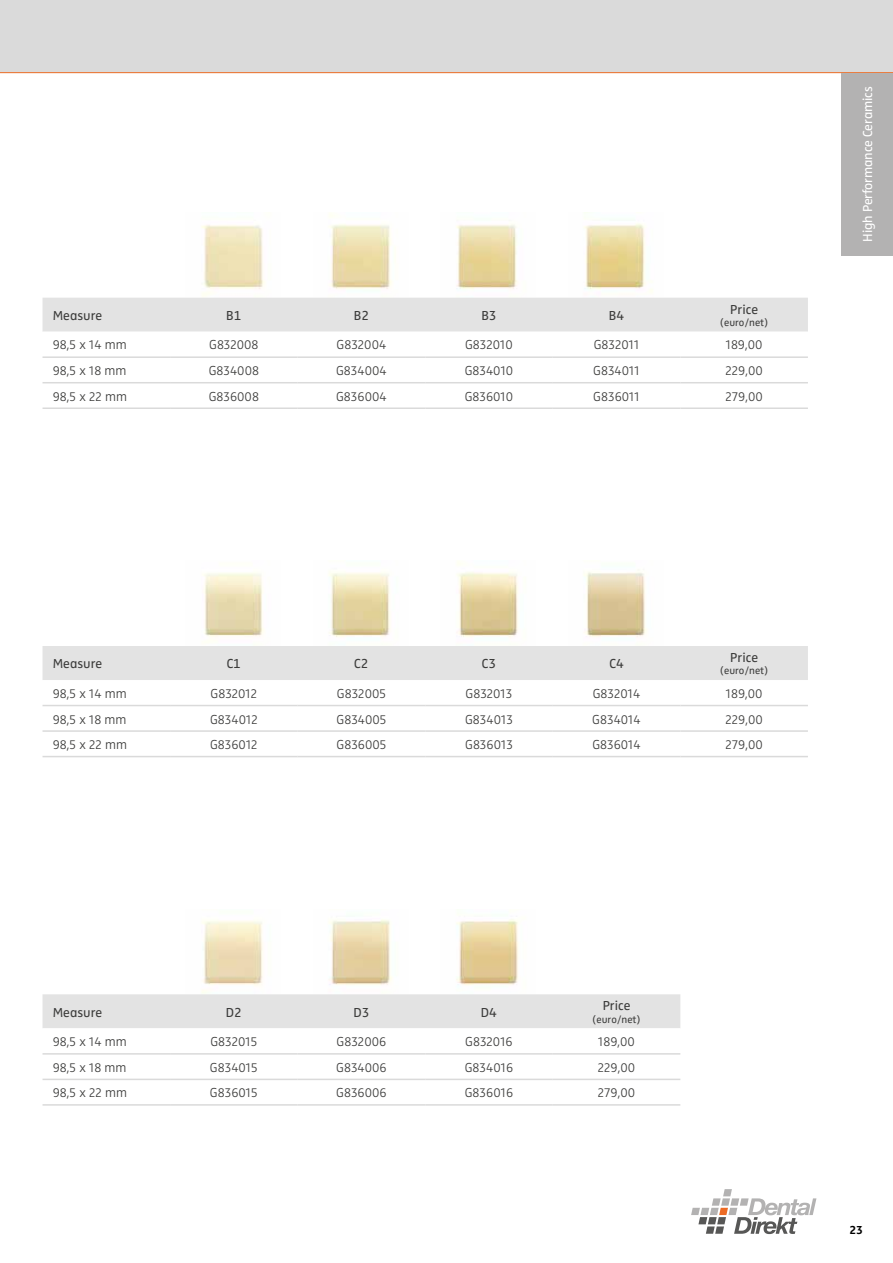
<style>
.page{position:relative;width:893px;height:1263px;background:#fff}
.page>*{position:absolute;margin:0;border:0;box-sizing:border-box;transform-origin:0 0}
.t1{font:13.5px "Zwo Light LF Plain Alt";color:#3c3c3b}
.t2{font:13.5px "Zwo Regular Plain Alt";color:#3c3c3b}
.t3{font:13.5px "Zwo Regular Plain Alt";letter-spacing:-.01em;color:#fff}
.t4{font:12px "Zwo Bold Plain Alt";color:#000}
.t5{font:10.5px "Zwo Regular Plain Alt";color:#3c3c3b}
</style>
<div class="page">
<svg style="left:691px;top:1189px;width:125px;height:45px"></svg>
<div style="left:0;top:0;width:893px;height:72px;background:#dadada"></div>
<hr style="left:0;top:72px;width:893px;height:1px;background:#ed6c25">
<img style="left:200px;top:225px;width:72px;height:73px">
<img style="left:327px;top:214px;width:72px;height:84px">
<img style="left:455px;top:224px;width:72px;height:74px">
<img style="left:582px;top:223px;width:72px;height:75px">
<div style="left:43px;top:298px;width:765px;height:34px;background:#e3e3e3"></div>
<svg style="left:43px;top:383px;width:765px;height:1px"></svg>
<hr style="left:680px;top:356px;width:128px;height:2px;background:#dadada">
<hr style="left:680px;top:382px;width:128px;height:1px;background:#dadada">
<hr style="left:680px;top:407px;width:128px;height:2px;background:#dadada">
<hr style="left:43px;top:356px;width:127px;height:2px;background:#dadada">
<hr style="left:170px;top:356px;width:128px;height:2px;background:#dadada">
<hr style="left:298px;top:356px;width:127px;height:2px;background:#dadada">
<hr style="left:425px;top:356px;width:128px;height:2px;background:#dadada">
<hr style="left:553px;top:356px;width:127px;height:2px;background:#dadada">
<hr style="left:43px;top:382px;width:127px;height:1px;background:#dadada">
<hr style="left:170px;top:382px;width:128px;height:1px;background:#dadada">
<hr style="left:298px;top:382px;width:127px;height:1px;background:#dadada">
<hr style="left:425px;top:382px;width:128px;height:1px;background:#dadada">
<hr style="left:553px;top:382px;width:127px;height:1px;background:#dadada">
<hr style="left:43px;top:407px;width:127px;height:2px;background:#dadada">
<hr style="left:170px;top:407px;width:128px;height:2px;background:#dadada">
<hr style="left:298px;top:407px;width:127px;height:2px;background:#dadada">
<hr style="left:425px;top:407px;width:128px;height:2px;background:#dadada">
<hr style="left:553px;top:407px;width:127px;height:2px;background:#dadada">
<img style="left:203px;top:572px;width:61px;height:65px">
<img style="left:329px;top:572px;width:61px;height:65px">
<img style="left:457px;top:562px;width:61px;height:75px">
<img style="left:584px;top:572px;width:63px;height:65px">
<div style="left:43px;top:646px;width:765px;height:34px;background:#e3e3e3"></div>
<svg style="left:43px;top:706px;width:765px;height:1px"></svg>
<hr style="left:680px;top:705px;width:128px;height:1px;background:#dadada">
<hr style="left:680px;top:730px;width:128px;height:2px;background:#dadada">
<hr style="left:680px;top:756px;width:128px;height:1px;background:#dadada">
<hr style="left:43px;top:705px;width:127px;height:1px;background:#dadada">
<hr style="left:170px;top:705px;width:128px;height:1px;background:#dadada">
<hr style="left:298px;top:705px;width:127px;height:1px;background:#dadada">
<hr style="left:425px;top:705px;width:128px;height:1px;background:#dadada">
<hr style="left:553px;top:705px;width:127px;height:1px;background:#dadada">
<hr style="left:43px;top:730px;width:127px;height:2px;background:#dadada">
<hr style="left:170px;top:730px;width:128px;height:2px;background:#dadada">
<hr style="left:298px;top:730px;width:127px;height:2px;background:#dadada">
<hr style="left:425px;top:730px;width:128px;height:2px;background:#dadada">
<hr style="left:553px;top:730px;width:127px;height:2px;background:#dadada">
<hr style="left:43px;top:756px;width:127px;height:1px;background:#dadada">
<hr style="left:170px;top:756px;width:128px;height:1px;background:#dadada">
<hr style="left:298px;top:756px;width:127px;height:1px;background:#dadada">
<hr style="left:425px;top:756px;width:128px;height:1px;background:#dadada">
<hr style="left:553px;top:756px;width:127px;height:1px;background:#dadada">
<img style="left:202px;top:920px;width:61px;height:74px">
<img style="left:329px;top:919px;width:63px;height:66px">
<img style="left:456px;top:919px;width:63px;height:67px">
<div style="left:43px;top:994px;width:637px;height:34px;background:#e3e3e3"></div>
<svg style="left:43px;top:1054px;width:637px;height:25px"></svg>
<hr style="left:553px;top:1053px;width:127px;height:1px;background:#dadada">
<hr style="left:553px;top:1079px;width:127px;height:1px;background:#dadada">
<hr style="left:553px;top:1104px;width:127px;height:2px;background:#dadada">
<hr style="left:43px;top:1053px;width:127px;height:1px;background:#dadada">
<hr style="left:170px;top:1053px;width:128px;height:1px;background:#dadada">
<hr style="left:298px;top:1053px;width:127px;height:1px;background:#dadada">
<hr style="left:425px;top:1053px;width:128px;height:1px;background:#dadada">
<hr style="left:43px;top:1079px;width:127px;height:1px;background:#dadada">
<hr style="left:170px;top:1079px;width:128px;height:1px;background:#dadada">
<hr style="left:298px;top:1079px;width:127px;height:1px;background:#dadada">
<hr style="left:425px;top:1079px;width:128px;height:1px;background:#dadada">
<hr style="left:43px;top:1104px;width:127px;height:2px;background:#dadada">
<hr style="left:170px;top:1104px;width:128px;height:2px;background:#dadada">
<hr style="left:298px;top:1104px;width:127px;height:2px;background:#dadada">
<hr style="left:425px;top:1104px;width:128px;height:2px;background:#dadada">
<div style="left:842px;top:73px;width:51px;height:182px;background:#b3b2b2"></div>
<p class="t2" style="left:53px;top:308px;width:51px">Measure</p>
<p class="t2" style="left:226px;top:308px;width:17px">B1</p>
<p class="t2" style="left:354px;top:308px;width:17px">B2</p>
<p class="t2" style="left:481px;top:308px;width:17px">B3</p>
<p class="t2" style="left:609px;top:308px;width:17px">B4</p>
<p class="t2" style="left:730px;top:301px;width:29px">Price</p>
<p class="t5" style="left:720px;top:317px;width:50px">(euro/net)</p>
<p class="t1" style="left:53px;top:337px;width:76px">98,5 x 14 mm</p>
<p class="t1" style="left:209px;top:337px;width:51px">G832008</p>
<p class="t1" style="left:337px;top:337px;width:51px">G832004</p>
<p class="t1" style="left:465px;top:337px;width:49px">G832010</p>
<p class="t1" style="left:594px;top:337px;width:47px">G832011</p>
<p class="t1" style="left:726px;top:337px;width:38px">189,00</p>
<p class="t1" style="left:53px;top:363px;width:75px">98,5 x 18 mm</p>
<p class="t1" style="left:209px;top:363px;width:52px">G834008</p>
<p class="t1" style="left:336px;top:363px;width:52px">G834004</p>
<p class="t1" style="left:465px;top:363px;width:50px">G834010</p>
<p class="t1" style="left:593px;top:363px;width:48px">G834011</p>
<p class="t1" style="left:725px;top:363px;width:39px">229,00</p>
<p class="t1" style="left:53px;top:388px;width:76px">98,5 x 22 mm</p>
<p class="t1" style="left:209px;top:388px;width:52px">G836008</p>
<p class="t1" style="left:336px;top:388px;width:52px">G836004</p>
<p class="t1" style="left:465px;top:388px;width:50px">G836010</p>
<p class="t1" style="left:593px;top:388px;width:48px">G836011</p>
<p class="t1" style="left:725px;top:388px;width:39px">279,00</p>
<p class="t3" style="left:860px;top:242px;width:156px;rotate:-90deg">High Performance Ceramics</p>
<p class="t2" style="left:53px;top:656px;width:51px">Measure</p>
<p class="t2" style="left:227px;top:656px;width:16px">C1</p>
<p class="t2" style="left:354px;top:656px;width:16px">C2</p>
<p class="t2" style="left:482px;top:656px;width:16px">C3</p>
<p class="t2" style="left:609px;top:656px;width:16px">C4</p>
<p class="t2" style="left:730px;top:649px;width:29px">Price</p>
<p class="t5" style="left:720px;top:665px;width:50px">(euro/net)</p>
<p class="t1" style="left:53px;top:685px;width:76px">98,5 x 14 mm</p>
<p class="t1" style="left:210px;top:685px;width:48px">G832012</p>
<p class="t1" style="left:337px;top:685px;width:51px">G832005</p>
<p class="t1" style="left:466px;top:685px;width:48px">G832013</p>
<p class="t1" style="left:593px;top:685px;width:49px">G832014</p>
<p class="t1" style="left:726px;top:685px;width:38px">189,00</p>
<p class="t1" style="left:53px;top:711px;width:75px">98,5 x 18 mm</p>
<p class="t1" style="left:210px;top:711px;width:49px">G834012</p>
<p class="t1" style="left:336px;top:711px;width:51px">G834005</p>
<p class="t1" style="left:465px;top:711px;width:49px">G834013</p>
<p class="t1" style="left:592px;top:711px;width:50px">G834014</p>
<p class="t1" style="left:725px;top:711px;width:39px">229,00</p>
<p class="t1" style="left:53px;top:737px;width:76px">98,5 x 22 mm</p>
<p class="t1" style="left:210px;top:737px;width:49px">G836012</p>
<p class="t1" style="left:337px;top:737px;width:51px">G836005</p>
<p class="t1" style="left:465px;top:737px;width:49px">G836013</p>
<p class="t1" style="left:592px;top:737px;width:50px">G836014</p>
<p class="t1" style="left:725px;top:737px;width:39px">279,00</p>
<p class="t2" style="left:53px;top:1004px;width:51px">Measure</p>
<p class="t2" style="left:226px;top:1004px;width:18px">D2</p>
<p class="t2" style="left:353px;top:1004px;width:18px">D3</p>
<p class="t2" style="left:481px;top:1004px;width:18px">D4</p>
<p class="t2" style="left:603px;top:998px;width:29px">Price</p>
<p class="t5" style="left:592px;top:1013px;width:50px">(euro/net)</p>
<p class="t1" style="left:53px;top:1034px;width:76px">98,5 x 14 mm</p>
<p class="t1" style="left:210px;top:1034px;width:48px">G832015</p>
<p class="t1" style="left:337px;top:1034px;width:51px">G832006</p>
<p class="t1" style="left:465px;top:1034px;width:49px">G832016</p>
<p class="t1" style="left:598px;top:1034px;width:38px">189,00</p>
<p class="t1" style="left:53px;top:1059px;width:75px">98,5 x 18 mm</p>
<p class="t1" style="left:210px;top:1059px;width:49px">G834015</p>
<p class="t1" style="left:336px;top:1059px;width:52px">G834006</p>
<p class="t1" style="left:465px;top:1059px;width:50px">G834016</p>
<p class="t1" style="left:598px;top:1059px;width:39px">229,00</p>
<p class="t1" style="left:53px;top:1085px;width:76px">98,5 x 22 mm</p>
<p class="t1" style="left:210px;top:1085px;width:49px">G836015</p>
<p class="t1" style="left:336px;top:1085px;width:52px">G836006</p>
<p class="t1" style="left:465px;top:1085px;width:50px">G836016</p>
<p class="t1" style="left:598px;top:1085px;width:39px">279,00</p>
<p class="t4" style="left:849px;top:1223px;width:15px">23</p>
</div>
